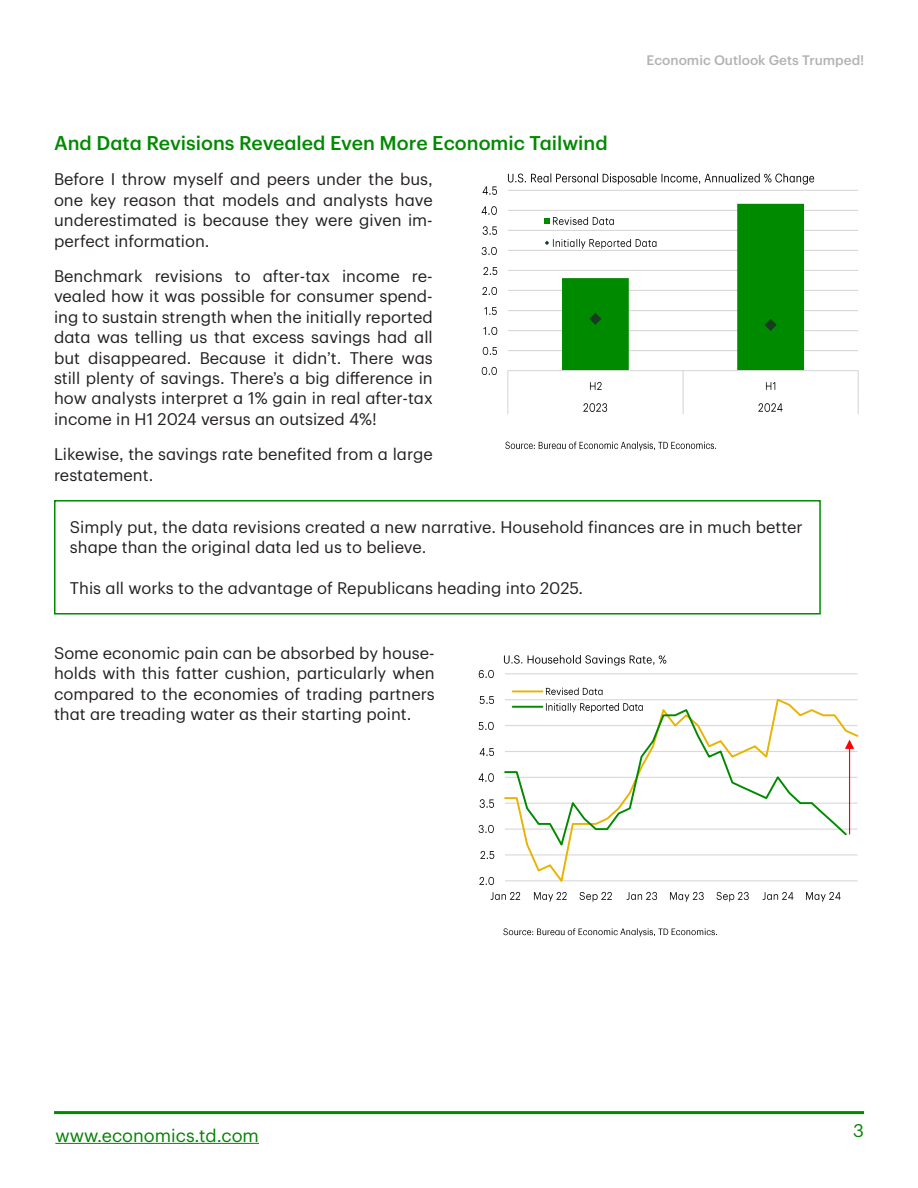
<style>
.page{position:relative;width:918px;height:1188px;background:#fff}
.page>*{position:absolute;margin:0;border:0;box-sizing:border-box;transform-origin:0 0}
.Subtitle{font:500 19.5px "TD Graphik";color:#008a00}
.t1{font:18px "TD Graphik";color:#038203}
.Paragraph{font:16.5px/20.4px "TD Graphik";color:#231f20;text-align:justify}
.t2{font:500 13.5px "TD Graphik";color:#b2b2b2}
</style>
<div class="page">
<hr style="left:55px;top:1143px;width:204px;height:1px;background:#038203">
<hr style="left:54px;top:1111px;width:810px;height:3px;background:#008a00">
<hr style="left:508px;top:350px;width:350px;height:1px;background:#d9d9d9">
<hr style="left:508px;top:330px;width:350px;height:1px;background:#d9d9d9">
<hr style="left:508px;top:310px;width:350px;height:1px;background:#d9d9d9">
<hr style="left:508px;top:290px;width:350px;height:1px;background:#d9d9d9">
<hr style="left:508px;top:270px;width:350px;height:1px;background:#d9d9d9">
<hr style="left:508px;top:250px;width:350px;height:1px;background:#d9d9d9">
<hr style="left:508px;top:230px;width:350px;height:1px;background:#d9d9d9">
<hr style="left:508px;top:210px;width:350px;height:1px;background:#d9d9d9">
<hr style="left:508px;top:190px;width:350px;height:1px;background:#d9d9d9">
<hr style="left:508px;top:370px;width:350px;height:1px;background:#d9d9d9">
<svg style="left:507px;top:371px;width:1px;height:43px"></svg>
<svg style="left:858px;top:371px;width:1px;height:43px"></svg>
<svg style="left:562px;top:204px;width:242px;height:210px"></svg>
<img style="left:481px;top:366px;width:16px;height:9px">
<img style="left:482px;top:346px;width:15px;height:9px">
<img style="left:484px;top:326px;width:14px;height:9px">
<img style="left:485px;top:307px;width:12px;height:8px">
<img style="left:482px;top:286px;width:15px;height:9px">
<img style="left:483px;top:267px;width:15px;height:8px">
<img style="left:482px;top:246px;width:15px;height:9px">
<img style="left:483px;top:226px;width:15px;height:9px">
<img style="left:482px;top:206px;width:15px;height:9px">
<img style="left:483px;top:186px;width:14px;height:9px">
<img style="left:589px;top:378px;width:19px;height:13px">
<img style="left:765px;top:378px;width:17px;height:13px">
<img style="left:584px;top:400px;width:29px;height:13px">
<img style="left:759px;top:400px;width:30px;height:13px">
<svg style="left:544px;top:218px;width:6px;height:6px"></svg>
<img style="left:552px;top:213px;width:67px;height:13px">
<svg style="left:545px;top:241px;width:4px;height:4px"></svg>
<img style="left:552px;top:236px;width:110px;height:13px">
<img style="left:505px;top:441px;width:211px;height:9px">
<img style="left:507px;top:173px;width:308px;height:11px">
<hr style="left:505px;top:673px;width:353px;height:1px;background:#d9d9d9">
<svg style="left:505px;top:698px;width:354px;height:184px"></svg>
<svg style="left:505px;top:708px;width:344px;height:142px"></svg>
<img style="left:479px;top:876px;width:15px;height:9px">
<img style="left:480px;top:851px;width:15px;height:8px">
<img style="left:479px;top:824px;width:15px;height:9px">
<img style="left:480px;top:799px;width:15px;height:9px">
<img style="left:479px;top:773px;width:15px;height:9px">
<img style="left:480px;top:748px;width:14px;height:8px">
<img style="left:479px;top:721px;width:15px;height:9px">
<img style="left:480px;top:696px;width:14px;height:8px">
<img style="left:479px;top:669px;width:15px;height:9px">
<img style="left:490px;top:891px;width:31px;height:9px">
<img style="left:533px;top:891px;width:34px;height:11px">
<img style="left:580px;top:891px;width:32px;height:11px">
<img style="left:626px;top:891px;width:32px;height:9px">
<img style="left:669px;top:891px;width:35px;height:11px">
<img style="left:716px;top:891px;width:33px;height:11px">
<img style="left:762px;top:891px;width:32px;height:9px">
<img style="left:806px;top:891px;width:35px;height:11px">
<hr style="left:513px;top:690px;width:29px;height:2px;background:#e8b400">
<img style="left:546px;top:687px;width:57px;height:9px">
<hr style="left:513px;top:706px;width:29px;height:2px;background:#008a00">
<img style="left:546px;top:700px;width:102px;height:12px">
<svg style="left:845px;top:740px;width:9px;height:94px"></svg>
<img style="left:504px;top:928px;width:213px;height:9px">
<img style="left:504px;top:655px;width:163px;height:11px">
<div style="left:54px;top:500px;width:767px;height:115px;border:2px solid #008a00"></div>
<p class="Subtitle" style="left:54px;top:128px;width:555px">And Data Revisions Revealed Even More Economic Tailwind</p>
<p class="Paragraph" style="left:54px;top:168px;width:380px">Before I throw myself and peers under the bus, one key reason that models and analysts have underestimated is because they were given im&shy;perfect information.</p>
<p class="Paragraph" style="left:54px;top:264px;width:380px">Benchmark revisions to after-tax income re&shy;vealed how it was possible for consumer spend&shy;ing to sustain strength when the initially reported data was telling us that excess savings had all but disappeared. Because it didn’t. There was still plenty of savings. There’s a big difference in how analysts interpret a 1% gain in real after-tax income in H1 2024 versus an outsized 4%!</p>
<p class="Paragraph" style="left:54px;top:443px;width:380px">Likewise, the savings rate benefited from a large restatement.</p>
<p class="t2" style="left:647px;top:50px;width:219px">Economic Outlook Gets Trumped!</p>
<p class="Paragraph" style="left:70px;top:515px;width:734px">Simply put, the data revisions created a new narrative. Household finances are in much better shape than the original data led us to believe.</p>
<p class="Paragraph" style="left:70px;top:576px;width:515px">This all works to the advantage of Republicans heading into 2025.</p>
<p class="Paragraph" style="left:54px;top:641px;width:382px">Some economic pain can be absorbed by house&shy;holds with this fatter cushion, particularly when compared to the economies of trading partners that are treading water as their starting point.</p>
<p class="t1" style="left:55px;top:1122px;width:205px">www.economics.td.com</p>
<p class="t1" style="left:853px;top:1117px;width:12px">3</p>
</div>
